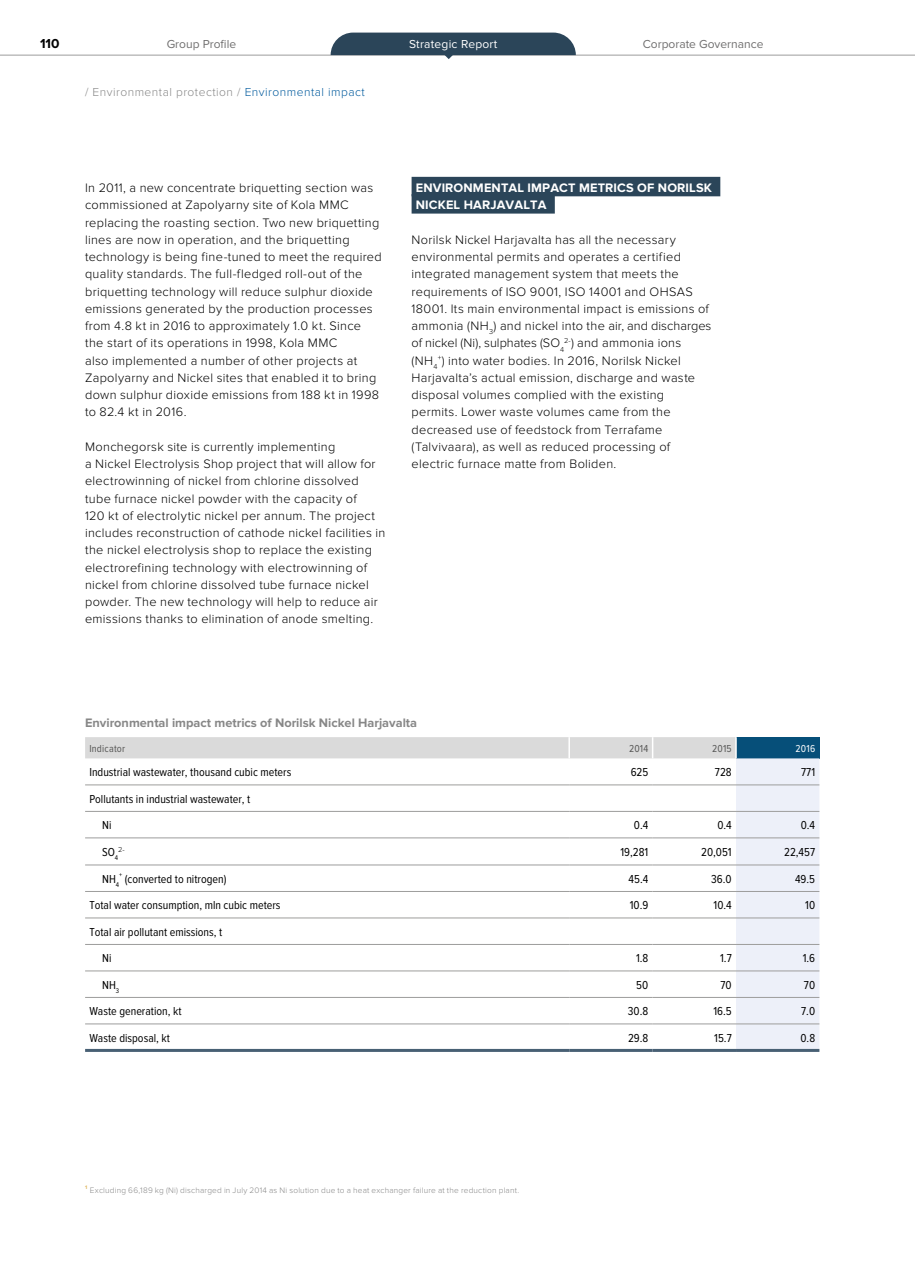
<style>
.page{position:relative;width:915px;height:1263px;background:#fff}
.page>*{position:absolute;margin:0;border:0;box-sizing:border-box;transform-origin:0 0}
.t1{font:700 13.5px "Proxima Nova";color:#000}
.t2{font:300 12.75px/17.2px "Proxima Nova";letter-spacing:.02em;color:#000}
.t3{font:700 12.75px "Proxima Nova";color:#878787}
.t4{font:700 12.75px/17.2px "Proxima Nova";letter-spacing:.01em;color:#fff}
.t5{font:12px "Proxima Nova Cond";color:#000}
.t6{font:300 12px "Proxima Nova";letter-spacing:.04em;color:#878787}
.t7{font:12px "Proxima Nova";color:#706f6f}
.t8{font:12px "Proxima Nova";letter-spacing:.02em;color:#fff}
.t9{font:10.5px "Proxima Nova Cond";letter-spacing:.02em;color:#575756}
.t10{font:10.5px "Proxima Nova Cond";color:#fff}
.t11{font:300 8.25px "Proxima Nova";letter-spacing:.025em;color:#878787}
.t12{font:300 7.5px "Proxima Nova";color:#000}
.t13{font:7.05px "Proxima Nova Cond";color:#000}
.t14{font:700 5.25px "Proxima Nova";color:#deb65e}
.s1{color:#005a9d}
</style>
<div class="page">
<hr style="left:85px;top:1049px;width:484px;height:3px;background:#486074">
<hr style="left:569px;top:1049px;width:83px;height:3px;background:#486074">
<hr style="left:652px;top:1049px;width:83px;height:3px;background:#486074">
<hr style="left:735px;top:1049px;width:84px;height:3px;background:#486074">
<svg style="left:85px;top:737px;width:734px;height:313px"></svg>
<div style="left:411px;top:177px;width:309px;height:19px;background:#2b4559"></div>
<div style="left:411px;top:194px;width:143px;height:20px;background:#2b4559"></div>
<hr style="left:0;top:55px;width:914px;height:1px;background:#9d9d9c">
<svg style="left:330px;top:33px;width:245px;height:26px;background:#4e6474"></svg>
<p class="t1" style="left:40px;top:35px;width:21px">110</p>
<p class="t7" style="left:167px;top:37px;width:71px">Group Profile</p>
<p class="t8" style="left:409px;top:37px;width:90px">Strategic Report</p>
<p class="t7" style="left:642px;top:37px;width:122px">Corporate Governance</p>
<p class="t6" style="left:85px;top:85px;width:281px">/ Environmental protection / <span class="s1">Environmental impact</span></p>
<p class="t2" style="left:85px;top:179px;width:298px">In 2011, a new concentrate briquetting section was commissioned at Zapolyarny site of Kola MMC replacing the roasting section. Two new briquetting lines are now in operation, and the briquetting technology is being fine-tuned to meet the required quality standards. The full-fledged roll-out of the briquetting technology will reduce sulphur dioxide emissions generated by the production processes from 4.8 kt in 2016 to approximately 1.0 kt. Since the start of its operations in 1998, Kola MMC<br>also implemented a number of other projects at Zapolyarny and Nickel sites that enabled it to bring down sulphur dioxide emissions from 188 kt in 1998 to 82.4 kt in 2016.</p>
<p class="t2" style="left:85px;top:438px;width:302px">Monchegorsk site is currently implementing<br>a Nickel Electrolysis Shop project that will allow for electrowinning of nickel from chlorine dissolved tube furnace nickel powder with the capacity of<br>120 kt of electrolytic nickel per annum. The project includes reconstruction of cathode nickel facilities in the nickel electrolysis shop to replace the existing electrorefining technology with electrowinning of nickel from chlorine dissolved tube furnace nickel powder. The new technology will help to reduce air emissions thanks to elimination of anode smelting.</p>
<p class="t4" style="left:415px;top:179px;width:297px">ENVIRONMENTAL IMPACT METRICS OF NORILSK<br>NICKEL HARJAVALTA</p>
<p class="t2" style="left:411px;top:231px;width:301px">Norilsk Nickel Harjavalta has all the necessary environmental permits and operates a certified integrated management system that meets the requirements of ISO 9001, ISO 14001 and OHSAS 18001. Its main environmental impact is emissions of ammonia (NH<sub>3</sub>) and nickel into the air, and discharges of nickel (Ni), sulphates (SO<sub>4</sub><sup>2-</sup>) and ammonia ions (NH<sub>4</sub><sup>+</sup>) into water bodies. In 2016, Norilsk Nickel Harjavalta’s actual emission, discharge and waste disposal volumes complied with the existing permits. Lower waste volumes came from the decreased use of feedstock from Terrafame (Talvivaara), as well as reduced processing of electric furnace matte from Boliden.</p>
<p class="t3" style="left:85px;top:715px;width:333px">Environmental impact metrics of Norilsk Nickel Harjavalta</p>
<p class="t9" style="left:89px;top:743px;width:37px">Indicator</p>
<p class="t9" style="left:628px;top:743px;width:21px">2014</p>
<p class="t9" style="left:712px;top:743px;width:21px">2015</p>
<p class="t10" style="left:795px;top:743px;width:21px">2016</p>
<p class="t5" style="left:89px;top:766px;width:203px">Industrial wastewater, thousand cubic meters</p>
<p class="t5" style="left:630px;top:766px;width:19px">625</p>
<p class="t5" style="left:714px;top:766px;width:18px">728</p>
<p class="t5" style="left:801px;top:766px;width:15px">771</p>
<p class="t5" style="left:89px;top:792px;width:162px">Pollutants in industrial wastewater, t</p>
<p class="t5" style="left:102px;top:819px;width:11px">Ni</p>
<p class="t5" style="left:633px;top:819px;width:16px">0.4</p>
<p class="t5" style="left:717px;top:819px;width:16px">0.4</p>
<p class="t5" style="left:800px;top:819px;width:16px">0.4</p>
<p class="t5" style="left:102px;top:846px;width:18px">SO<sub>4</sub></p>
<p class="t12" style="left:118px;top:845px;width:8px">2-</p>
<p class="t5" style="left:620px;top:845px;width:29px">19,281</p>
<p class="t5" style="left:701px;top:845px;width:32px">20,051</p>
<p class="t5" style="left:783px;top:845px;width:32px">22,457</p>
<p class="t5" style="left:102px;top:872px;width:18px">NH<sub>4</sub></p>
<p class="t13" style="left:119px;top:871px;width:5px">+</p>
<p class="t5" style="left:125px;top:872px;width:103px">(converted to nitrogen)</p>
<p class="t5" style="left:628px;top:872px;width:21px">45.4</p>
<p class="t5" style="left:711px;top:872px;width:22px">36.0</p>
<p class="t5" style="left:794px;top:872px;width:22px">49.5</p>
<p class="t5" style="left:89px;top:899px;width:193px">Total water consumption, mln cubic meters</p>
<p class="t5" style="left:629px;top:899px;width:20px">10.9</p>
<p class="t5" style="left:713px;top:899px;width:20px">10.4</p>
<p class="t5" style="left:805px;top:899px;width:11px">10</p>
<p class="t5" style="left:89px;top:925px;width:134px">Total air pollutant emissions, t</p>
<p class="t5" style="left:102px;top:952px;width:11px">Ni</p>
<p class="t5" style="left:635px;top:952px;width:14px">1.8</p>
<p class="t5" style="left:720px;top:952px;width:13px">1.7</p>
<p class="t5" style="left:802px;top:952px;width:14px">1.6</p>
<p class="t5" style="left:102px;top:978px;width:19px">NH<sub>3</sub></p>
<p class="t5" style="left:636px;top:978px;width:14px">50</p>
<p class="t5" style="left:720px;top:978px;width:13px">70</p>
<p class="t5" style="left:803px;top:978px;width:13px">70</p>
<p class="t5" style="left:89px;top:1005px;width:94px">Waste generation, kt</p>
<p class="t5" style="left:627px;top:1005px;width:22px">30.8</p>
<p class="t5" style="left:713px;top:1005px;width:20px">16.5</p>
<p class="t5" style="left:800px;top:1005px;width:15px">7.0</p>
<p class="t5" style="left:89px;top:1031px;width:82px">Waste disposal, kt</p>
<p class="t5" style="left:627px;top:1031px;width:22px">29.8</p>
<p class="t5" style="left:714px;top:1031px;width:19px">15.7</p>
<p class="t5" style="left:800px;top:1031px;width:16px">0.8</p>
<p class="t14" style="left:85px;top:1184px;width:4px">1</p>
<p class="t11" style="left:90px;top:1185px;width:430px">Excluding 66,189 kg (Ni) discharged in July 2014 as Ni solution due to a heat exchanger failure at the reduction plant.</p>
</div>
